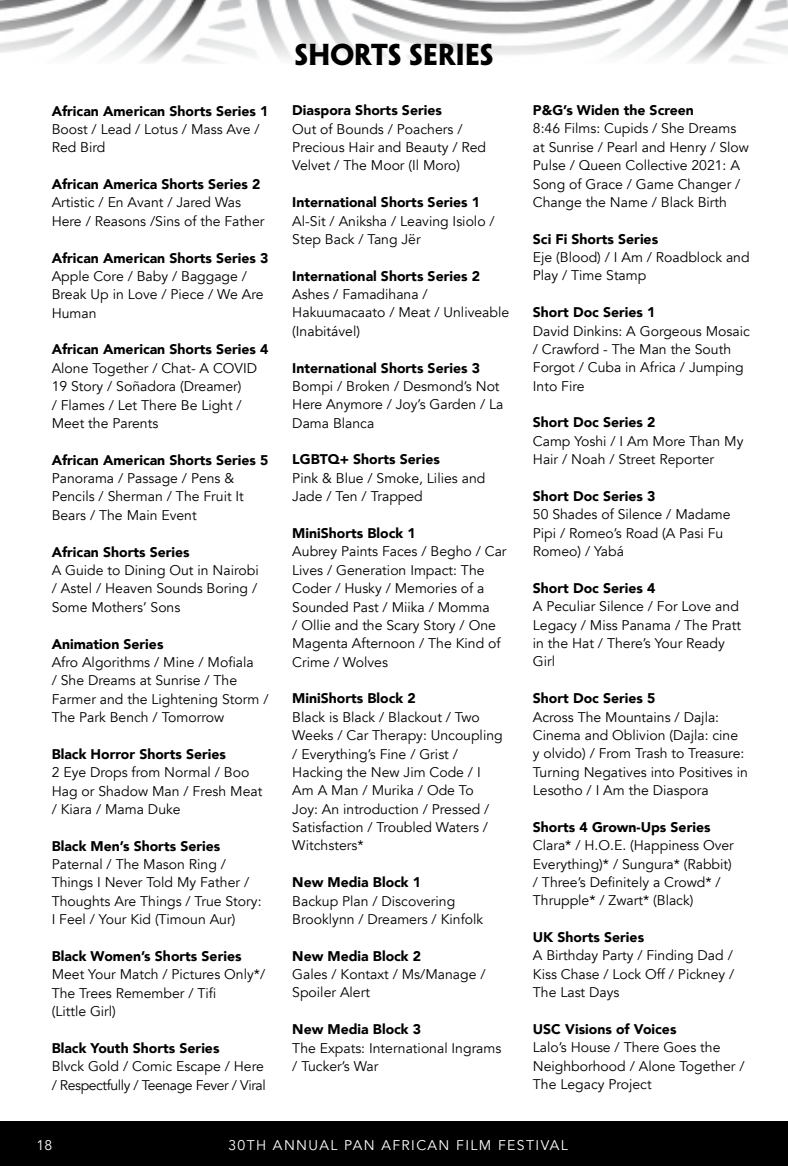
<style>
.page{position:relative;width:788px;height:1166px;background:#fff}
.page>*{position:absolute;margin:0;border:0;box-sizing:border-box;transform-origin:0 0}
.t1{font:700 27.12px "Penumbra Flare Std";letter-spacing:-.01em;color:#000}
.t2{font:14px/18.4px "Avenir";color:#000}
.t3{font:900 14px "Avenir";color:#000}
.t4{font:14px/18.4px "Avenir";letter-spacing:-.03em;color:#000}
.t5{font:14px "Avenir";letter-spacing:.1em;color:#fff}
</style>
<div class="page">
<div style="left:0;top:1121px;width:788px;height:45px;background:#000"></div>
<img style="left:0;top:0;width:788px;height:62px">
<p class="t3" style="left:52px;top:99px;width:218px">African American Shorts Series 1</p>
<p class="t2" style="left:52px;top:120px;width:209px">Boost / Lead / Lotus / Mass Ave /<br>Red Bird</p>
<p class="t3" style="left:52px;top:172px;width:210px">African America Shorts Series 2</p>
<p class="t2" style="left:52px;top:194px;width:214px">Artistic / En Avant / Jared Was<br>Here / Reasons /Sins of the Father</p>
<p class="t3" style="left:52px;top:246px;width:218px">African American Shorts Series 3</p>
<p class="t2" style="left:52px;top:267px;width:213px">Apple Core / Baby / Baggage /<br>Break Up in Love / Piece / We Are<br>Human</p>
<p class="t3" style="left:52px;top:337px;width:218px">African American Shorts Series 4</p>
<p class="t2" style="left:52px;top:359px;width:207px">Alone Together / Chat- A COVID<br>19 Story / Soñadora (Dreamer)<br>/ Flames / Let There Be Light /<br>Meet the Parents</p>
<p class="t3" style="left:52px;top:448px;width:218px">African American Shorts Series 5</p>
<p class="t2" style="left:52px;top:469px;width:194px">Panorama / Passage / Pens &amp;<br>Pencils / Sherman / The Fruit It<br>Bears / The Main Event</p>
<p class="t3" style="left:52px;top:540px;width:139px">African Shorts Series</p>
<p class="t2" style="left:52px;top:561px;width:208px;text-align:justify">A Guide to Dining Out in Nairobi / Astel / Heaven Sounds Boring / Some Mothers’ Sons</p>
<p class="t3" style="left:52px;top:631px;width:113px">Animation Series</p>
<p class="t2" style="left:52px;top:653px;width:218px">Afro Algorithms / Mine / Mofiala<br>/ She Dreams at Sunrise / The<br>Farmer and the Lightening Storm /<br>The Park Bench / Tomorrow</p>
<p class="t3" style="left:52px;top:742px;width:176px">Black Horror Shorts Series</p>
<p class="t2" style="left:52px;top:763px;width:212px">2 Eye Drops from Normal / Boo<br>Hag or Shadow Man / Fresh Meat / Kiara / Mama Duke</p>
<p class="t3" style="left:52px;top:833px;width:170px">Black Men’s Shorts Series</p>
<p class="t2" style="left:52px;top:855px;width:211px">Paternal / The Mason Ring /<br>Things I Never Told My Father /<br>Thoughts Are Things / True Story:<br>I Feel / Your Kid (Timoun Aur)</p>
<p class="t3" style="left:52px;top:944px;width:191px">Black Women’s Shorts Series</p>
<p class="t2" style="left:52px;top:965px;width:215px">Meet Your Match / Pictures Only*/<br>The Trees Remember / Tifi<br>(Little Girl)</p>
<p class="t3" style="left:52px;top:1036px;width:169px">Black Youth Shorts Series</p>
<p class="t4" style="left:52px;top:1057px;width:215px">Blvck Gold / Comic Escape / Here / Respectfully / Teenage Fever / Viral</p>
<h1 class="t1" style="left:294px;top:38px;width:201px">SHORTS SERIES</h1>
<p class="t3" style="left:292px;top:98px;width:151px">Diaspora Shorts Series</p>
<p class="t2" style="left:292px;top:120px;width:195px">Out of Bounds / Poachers /<br>Precious Hair and Beauty / Red<br>Velvet / The Moor (Il Moro)</p>
<p class="t3" style="left:292px;top:190px;width:189px">International Shorts Series 1</p>
<p class="t2" style="left:292px;top:212px;width:204px">Al-Sit / Aniksha / Leaving Isiolo /<br>Step Back / Tang Jër</p>
<p class="t3" style="left:292px;top:264px;width:189px">International Shorts Series 2</p>
<p class="t2" style="left:292px;top:285px;width:218px">Ashes / Famadihana /<br>Hakuumacaato / Meat / Unliveable (Inabitável)</p>
<p class="t3" style="left:292px;top:356px;width:189px">International Shorts Series 3</p>
<p class="t2" style="left:292px;top:377px;width:213px">Bompi / Broken / Desmond’s Not<br>Here Anymore / Joy’s Garden / La<br>Dama Blanca</p>
<p class="t3" style="left:292px;top:447px;width:149px">LGBTQ+ Shorts Series</p>
<p class="t2" style="left:292px;top:469px;width:194px">Pink &amp; Blue / Smoke, Lilies and<br>Jade / Ten / Trapped</p>
<p class="t3" style="left:292px;top:521px;width:125px">MiniShorts Block 1</p>
<p class="t2" style="left:292px;top:542px;width:216px">Aubrey Paints Faces / Begho / Car<br>Lives / Generation Impact: The<br>Coder / Husky / Memories of a<br>Sounded Past / Miika / Momma<br>/ Ollie and the Scary Story / One<br>Magenta Afternoon / The Kind of<br>Crime / Wolves</p>
<p class="t3" style="left:292px;top:686px;width:125px">MiniShorts Block 2</p>
<p class="t2" style="left:292px;top:708px;width:212px">Black is Black / Blackout / Two<br>Weeks / Car Therapy: Uncoupling / Everything’s Fine / Grist /<br>Hacking the New Jim Code / I<br>Am A Man / Murika / Ode To<br>Joy: An introduction / Pressed /<br>Satisfaction / Troubled Waters /<br>Witchsters*</p>
<p class="t3" style="left:292px;top:870px;width:130px">New Media Block 1</p>
<p class="t2" style="left:292px;top:891px;width:192px">Backup Plan / Discovering<br>Brooklynn / Dreamers / Kinfolk</p>
<p class="t3" style="left:292px;top:943px;width:130px">New Media Block 2</p>
<p class="t2" style="left:292px;top:965px;width:195px">Gales / Kontaxt / Ms/Manage /<br>Spoiler Alert</p>
<p class="t3" style="left:292px;top:1017px;width:130px">New Media Block 3</p>
<p class="t2" style="left:292px;top:1038px;width:211px">The Expats: International Ingrams / Tucker’s War</p>
<p class="t3" style="left:533px;top:98px;width:162px">P&amp;G’s Widen the Screen</p>
<p class="t2" style="left:533px;top:120px;width:217px">8:46 Films: Cupids / She Dreams at Sunrise / Pearl and Henry / Slow<br>Pulse / Queen Collective 2021: A<br>Song of Grace / Game Changer /<br>Change the Name / Black Birth</p>
<p class="t3" style="left:533px;top:227px;width:127px">Sci Fi Shorts Series</p>
<p class="t2" style="left:533px;top:248px;width:218px">Eje (Blood) / I Am / Roadblock and<br>Play / Time Stamp</p>
<p class="t3" style="left:533px;top:300px;width:124px">Short Doc Series 1</p>
<p class="t2" style="left:533px;top:322px;width:218px">David Dinkins: A Gorgeous Mosaic / Crawford - The Man the South<br>Forgot / Cuba in Africa / Jumping<br>Into Fire</p>
<p class="t3" style="left:533px;top:410px;width:124px">Short Doc Series 2</p>
<p class="t2" style="left:533px;top:432px;width:212px">Camp Yoshi / I Am More Than My<br>Hair / Noah / Street Reporter</p>
<p class="t3" style="left:533px;top:484px;width:124px">Short Doc Series 3</p>
<p class="t2" style="left:533px;top:505px;width:199px">50 Shades of Silence / Madame<br>Pipi / Romeo’s Road (A Pasi Fu<br>Romeo) / Yabá</p>
<p class="t3" style="left:533px;top:576px;width:124px">Short Doc Series 4</p>
<p class="t2" style="left:533px;top:597px;width:209px">A Peculiar Silence / For Love and<br>Legacy / Miss Panama / The Pratt in the Hat / There’s Your Ready<br>Girl</p>
<p class="t3" style="left:533px;top:686px;width:124px">Short Doc Series 5</p>
<p class="t2" style="left:533px;top:707px;width:216px">Across The Mountains / Dajla:<br>Cinema and Oblivion (Dajla: cine y olvido) / From Trash to Treasure:<br>Turning Negatives into Positives in<br>Lesotho / I Am the Diaspora</p>
<p class="t3" style="left:533px;top:815px;width:179px">Shorts 4 Grown-Ups Series</p>
<p class="t2" style="left:533px;top:836px;width:202px">Clara* / H.O.E. (Happiness Over<br>Everything)* / Sungura* (Rabbit) / Three’s Definitely a Crowd* /<br>Thrupple* / Zwart* (Black)</p>
<p class="t3" style="left:533px;top:925px;width:113px">UK Shorts Series</p>
<p class="t2" style="left:533px;top:946px;width:203px;text-align:justify">A Birthday Party / Finding Dad / Kiss Chase / Lock Off / Pickney / The Last Days</p>
<p class="t3" style="left:533px;top:1017px;width:145px">USC Visions of Voices</p>
<p class="t2" style="left:533px;top:1038px;width:213px">Lalo’s House / There Goes the<br>Neighborhood / Alone Together /<br>The Legacy Project</p>
<p class="t5" style="left:37px;top:1137px;width:17px">18</p>
<p class="t5" style="left:228px;top:1137px;width:341px">30TH ANNUAL PAN AFRICAN FILM FESTIVAL</p>
</div>
